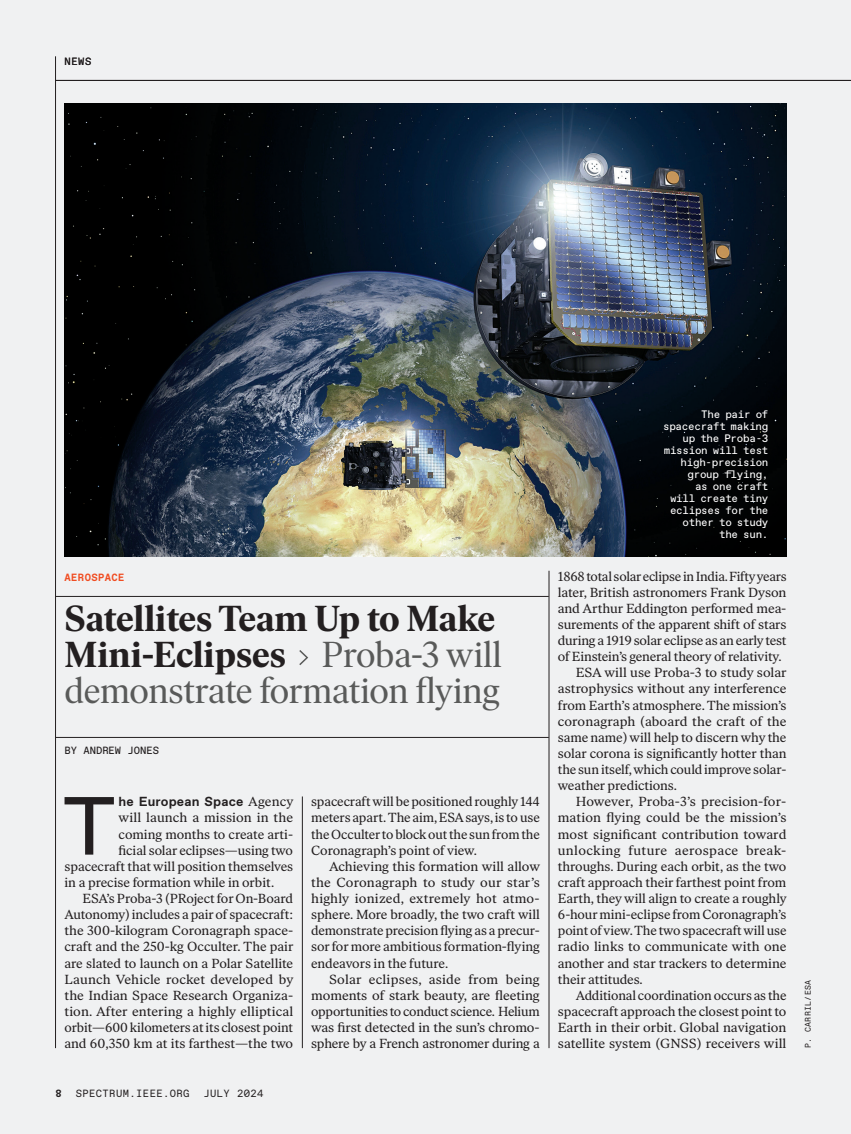
<style>
.page{position:relative;width:851px;height:1134px;background:#fff}
.page>*{position:absolute;margin:0;border:0;box-sizing:border-box;transform-origin:0 0}
._4_Body_Dcap{font:82.2px "ABC Favorit Pro";color:#231f20}
._2_Hed_Medium{font:36px/36px "Ivar Headline";letter-spacing:-.01em;color:#595a59}
._5_Body_Indent{font:13.2px/16.2px "Ivar Text";letter-spacing:-.005em;color:#231f20;text-align:justify}
._4_Body_Dcap-2{font:13.2px "Ivar Text";color:#231f20}
._4_Body_Dcap-3{font:700 13.2px "ABC Favorit Pro";letter-spacing:.015em;color:#231f20}
.Caption_Image{font:10.8px/12px "ABC Favorit Mono";letter-spacing:-.025em;color:#fff;text-align:right}
.t1{font:10.5px "ABC Favorit Mono";letter-spacing:.04em;color:#231f20}
._3_Byline{font:10.5px "ABC Favorit Mono";color:#231f20}
._1_Rubrik{font:700 10.5px "ABC Favorit Mono";letter-spacing:.04em;color:#f04d22}
.t2{font:700 10.5px "ABC Favorit Mono";color:#231f20}
.Credit_Gutter{font:8.25px "ABC Favorit Mono";letter-spacing:.04em;color:#231f20}
.s1{font-weight:700;color:#231f20}
.s2{font-family:"Ivar Text";font-weight:400}
</style>
<div class="page">
<div style="left:0;top:0;width:850px;height:1134px;background:#f0f1f2"></div>
<hr style="left:55px;top:56px;width:1px;height:992px;background:#231f20">
<hr style="left:56px;top:80px;width:794px;height:1px;background:#231f20">
<img style="left:64px;top:103px;width:722px;height:453px">
<hr style="left:56px;top:596px;width:493px;height:1px;background:#231f20">
<hr style="left:56px;top:737px;width:493px;height:1px;background:#231f20">
<svg style="left:299px;top:650px;width:9px;height:15px"></svg>
<hr style="left:302px;top:796px;width:1px;height:252px;background:#231f20">
<hr style="left:548px;top:571px;width:1px;height:477px;background:#231f20">
<p class="t1" style="left:64px;top:55px;width:28px">NEWS</p>
<p class="_1_Rubrik" style="left:64px;top:571px;width:62px">AEROSPACE</p>
<p class="_2_Hed_Medium" style="left:64px;top:601px;width:439px"><span class="s1">Satellites Team Up to Make<br>Mini-Eclipses</span> Proba-3 will demonstrate formation flying</p>
<p class="_3_Byline" style="left:64px;top:744px;width:96px">BY ANDREW JONES</p>
<p class="_4_Body_Dcap" style="left:63px;top:779px;width:54px">T</p>
<p class="_4_Body_Dcap-3" style="left:119px;top:794px;width:176px">he European Space <span class="s2">Agency</span></p>
<p class="_4_Body_Dcap-2" style="left:119px;top:810px;width:176px">will launch a mission in the</p>
<p class="_4_Body_Dcap-2" style="left:119px;top:826px;width:176px">coming months to create arti-</p>
<p class="_4_Body_Dcap-2" style="left:119px;top:842px;width:176px">ficial solar eclipses—using two</p>
<p class="_4_Body_Dcap-2" style="left:64px;top:858px;width:230px">spacecraft that will position themselves</p>
<p class="_4_Body_Dcap-2" style="left:64px;top:875px;width:211px">in a precise formation while in orbit.</p>
<p class="_5_Body_Indent" style="left:64px;top:890px;width:230px;text-indent:18px">ESA’s Proba-3 (PRoject for On-Board Autonomy) includes a pair of spacecraft: the 300-kilogram Coronagraph space&shy;craft and the 250-kg Occulter. The pair are slated to launch on a Polar Satellite Launch Vehicle rocket developed by the Indian Space Research Organiza&shy;tion. After entering a highly elliptical orbit—600 kilometers at its closest point and 60,350 km at its farthest—the two</p>
<p class="t2" style="left:56px;top:1087px;width:8px">8</p>
<p class="t1" style="left:76px;top:1087px;width:115px">SPECTRUM.IEEE.ORG</p>
<p class="t1" style="left:203px;top:1087px;width:62px">JULY 2024</p>
<p class="_5_Body_Indent" style="left:311px;top:794px;width:230px">spacecraft will be positioned roughly 144 meters apart. The aim, ESA says, is to use the Occulter to block out the sun from the Coronagraph’s point of view.</p>
<p class="_5_Body_Indent" style="left:311px;top:858px;width:230px;text-indent:18px">Achieving this formation will allow the Coronagraph to study our star’s highly ionized, extremely hot atmo&shy;sphere. More broadly, the two craft will demonstrate precision flying as a precur&shy;sor for more ambitious formation-flying endeavors in the future.</p>
<p class="_5_Body_Indent" style="left:311px;top:971px;width:230px;text-indent:18px">Solar eclipses, aside from being moments of stark beauty, are fleeting opportunities to conduct science. Helium was first detected in the sun’s chromo&shy;sphere by a French astronomer during a</p>
<p class="Caption_Image" style="left:663px;top:409px;width:107px">The pair of spacecraft making up the Proba-3 mission will test high-precision group flying,<br>as one craft<br>will create tiny eclipses for the other to study the sun.</p>
<p class="_5_Body_Indent" style="left:558px;top:568px;width:230px">1868 total solar eclipse in India. Fifty years later, British astronomers Frank Dyson and Arthur Eddington performed mea&shy;surements of the apparent shift of stars during a 1919 solar eclipse as an early test of Einstein’s general theory of relativity.</p>
<p class="_5_Body_Indent" style="left:558px;top:665px;width:230px;text-indent:18px">ESA will use Proba-3 to study solar astrophysics without any interference from Earth’s atmosphere. The mission’s coronagraph (aboard the craft of the same name) will help to discern why the solar corona is significantly hotter than the sun itself, which could improve solar&shy;weather predictions.</p>
<p class="_5_Body_Indent" style="left:558px;top:794px;width:230px;text-indent:18px">However, Proba-3’s precision-for&shy;mation flying could be the mission’s most significant contribution toward unlocking future aerospace break&shy;throughs. During each orbit, as the two craft approach their farthest point from Earth, they will align to create a roughly 6-hour mini-eclipse from Coronagraph’s point of view. The two spacecraft will use radio links to communicate with one another and star trackers to determine their attitudes.</p>
<p class="_5_Body_Indent" style="left:558px;top:987px;width:230px;text-indent:18px">Additional coordination occurs as the spacecraft approach the closest point to Earth in their orbit. Global navigation satellite system (GNSS) receivers will</p>
<p class="Credit_Gutter" style="left:803px;top:1048px;width:70px;rotate:-90deg">P. CARRIL/ESA</p>
</div>
